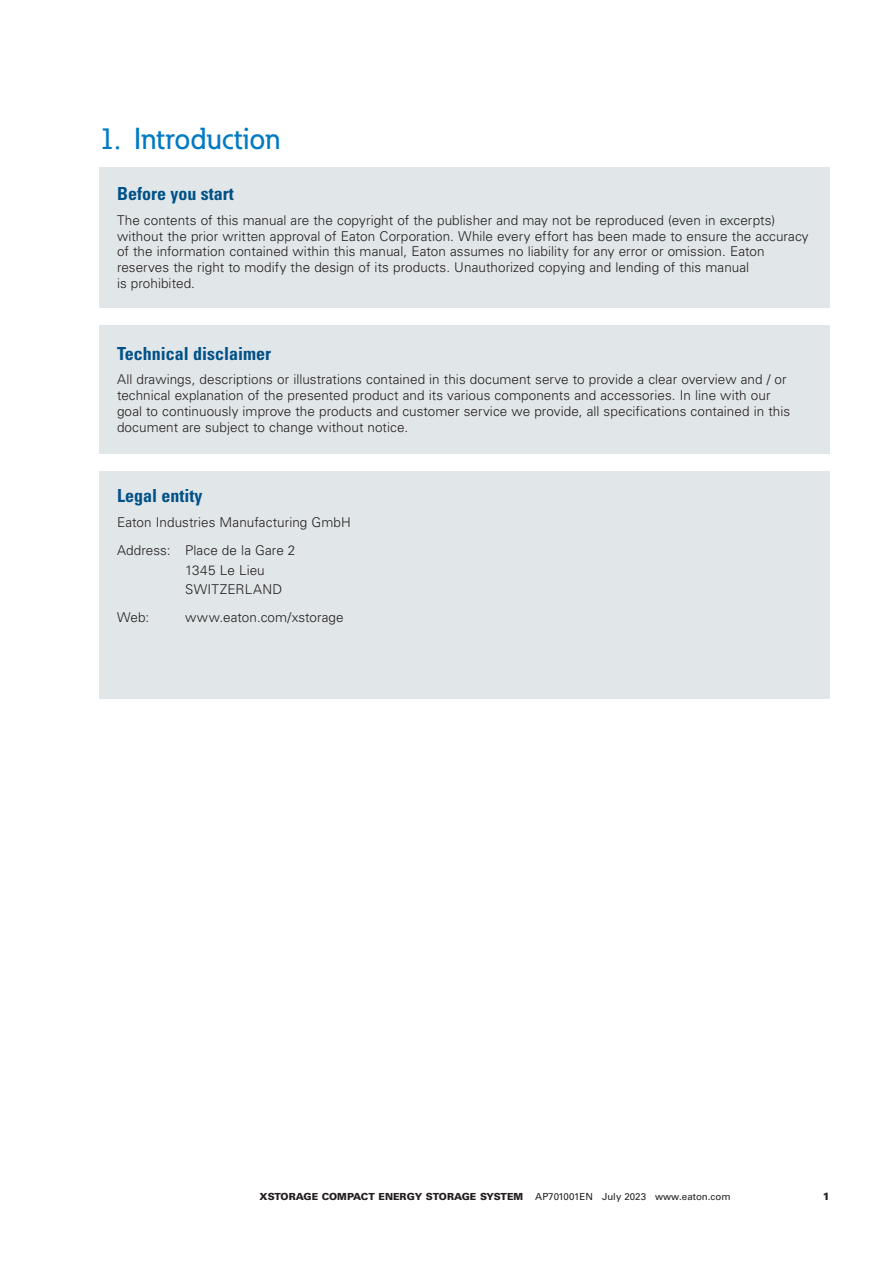
<style>
.page{position:relative;width:893px;height:1263px;background:#fff}
.page>*{position:absolute;margin:0;border:0;box-sizing:border-box;transform-origin:0 0}
._01_Head_00{font:500 30px "Eaton";color:#007ac2}
._01_Head2{font:700 condensed 18px "Univers LT Std";color:#005187}
._02_Body{font:300 13.5px/15.8px "Univers LT Std";letter-spacing:.005em;color:#231f20}
.t1{font:900 10.5px "Univers LT Std";color:#231f20}
.t2{font:900 9.75px "Univers LT Std";color:#231f20}
.s1{font-weight:400}
</style>
<div class="page">
<div style="left:99px;top:167px;width:731px;height:140px;background:#e1e6e9"></div>
<div style="left:99px;top:325px;width:731px;height:128px;background:#e1e6e9"></div>
<div style="left:99px;top:471px;width:731px;height:227px;background:#e1e6e9"></div>
<p class="_01_Head_00" style="left:99px;top:120px;width:183px">1. Introduction</p>
<p class="_01_Head2" style="left:117px;top:183px;width:118px">Before you start</p>
<p class="_02_Body" style="left:117px;top:212px;width:693px">The contents of this manual are the copyright of the publisher and may not be reproduced (even in excerpts) without the prior written approval of Eaton Corporation. While every effort has been made to ensure the accuracy of the information contained within this manual, Eaton assumes no liability for any error or omission. Eaton reserves the right to modify the design of its products. Unauthorized copying and lending of this manual<br>is prohibited.</p>
<p class="_01_Head2" style="left:117px;top:342px;width:156px">Technical disclaimer</p>
<p class="_02_Body" style="left:117px;top:372px;width:675px">All drawings, descriptions or illustrations contained in this document serve to provide a clear overview and / or technical explanation of the presented product and its various components and accessories. In line with our goal to continuously improve the products and customer service we provide, all specifications contained in this document are subject to change without notice.</p>
<p class="_01_Head2" style="left:117px;top:485px;width:87px">Legal entity</p>
<p class="_02_Body" style="left:117px;top:514px;width:235px">Eaton Industries Manufacturing GmbH</p>
<p class="_02_Body" style="left:117px;top:542px;width:55px">Address:</p>
<p class="_02_Body" style="left:185px;top:540px;width:112px;line-height:19.5px">Place de la Gare 2<br>1345 Le Lieu<br>SWITZERLAND</p>
<p class="_02_Body" style="left:185px;top:610px;width:160px">www.eaton.com/xstorage</p>
<p class="_02_Body" style="left:117px;top:610px;width:34px">Web:</p>
<p class="t2" style="left:260px;top:1190px;width:473px">XSTORAGE COMPACT ENERGY STORAGE SYSTEM <span class="s1">AP701001EN July 2023 www.eaton.com</span></p>
<p class="t1" style="left:823px;top:1189px;width:9px">1</p>
</div>
